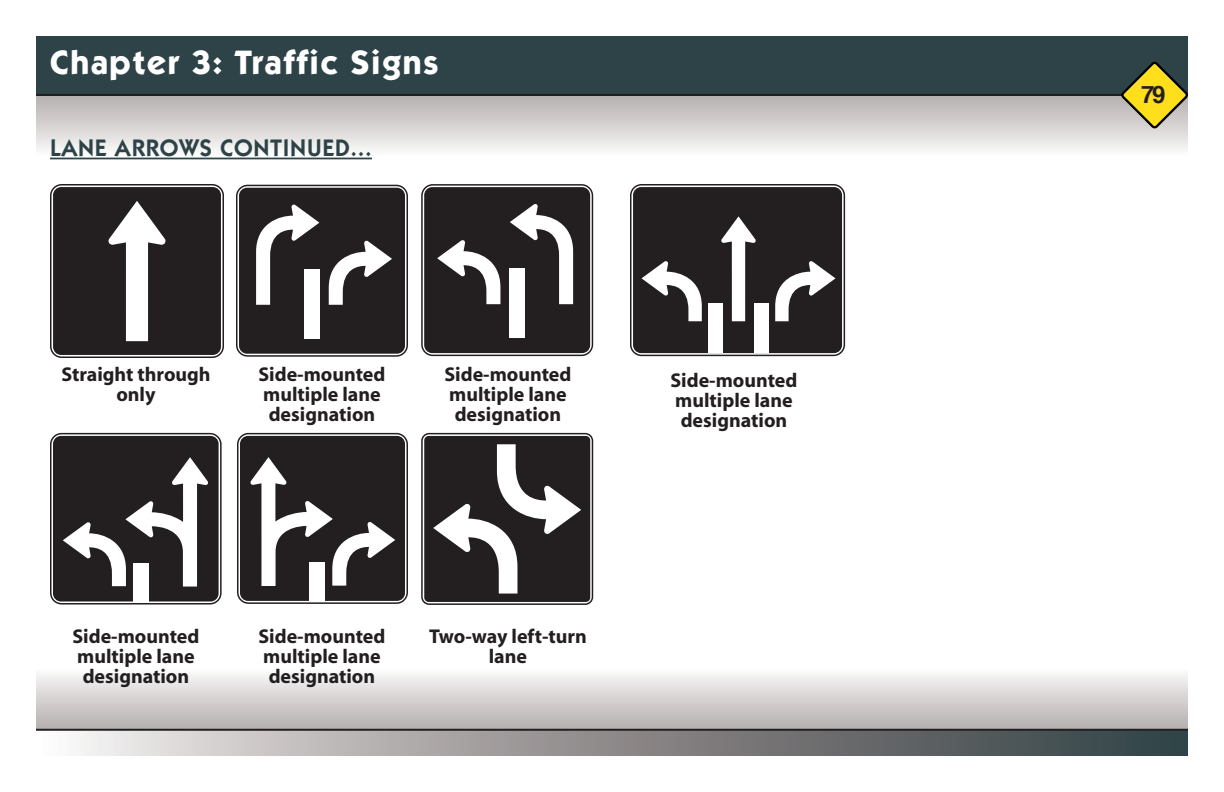
<style>
.page{position:relative;width:1224px;height:792px;background:#fff}
.page>*{position:absolute;margin:0;border:0;box-sizing:border-box;transform-origin:0 0}
.t1{font:700 34px "Itc Kabel";letter-spacing:.05em;color:#fff}
.t2{font:600 24px "Itc Kabel";letter-spacing:.03em;color:#2e4347}
.t3{font:700 24px "Helvetica";color:#231f20}
.t4{font:700 20px/20px "Myriad";color:#231f20}
</style>
<div class="page">
<div style="left:36px;top:666px;width:1152px;height:63px;background:linear-gradient(to bottom,#fefefe,#b4aeae)"></div>
<div style="left:36px;top:36px;width:1152px;height:60px;background:#2e4347"></div>
<svg style="left:75px;top:731px;width:1113px;height:25px"></svg>
<div style="left:36px;top:96px;width:1152px;height:63px;background:linear-gradient(to bottom,#b5afaf,#fff)"></div>
<hr style="left:36px;top:94px;width:1152px;height:2px;background:#231f20">
<hr style="left:36px;top:729px;width:1152px;height:2px;background:#231f20">
<svg style="left:1120px;top:61px;width:68px;height:69px"></svg>
<div style="left:421px;top:433px;width:172px;height:172px;border:2px solid #231f20;border-radius:7px"></div>
<div style="left:424px;top:436px;width:166px;height:166px;background:#231f20;border-radius:4px"></div>
<svg style="left:433px;top:444px;width:148px;height:150px"></svg>
<div style="left:237px;top:433px;width:171px;height:171px;border:2px solid #231f20;border-radius:11px"></div>
<div style="left:240px;top:436px;width:165px;height:165px;background:#231f20;border-radius:8px"></div>
<div style="left:310px;top:562px;width:15px;height:39px;background:#fff"></div>
<svg style="left:250px;top:457px;width:145px;height:129px"></svg>
<div style="left:50px;top:433px;width:172px;height:172px;border:2px solid #231f20;border-radius:11px"></div>
<div style="left:53px;top:436px;width:166px;height:166px;background:#231f20;border-radius:8px"></div>
<div style="left:133px;top:563px;width:15px;height:39px;background:#fff"></div>
<svg style="left:63px;top:457px;width:145px;height:130px"></svg>
<div style="left:421px;top:184px;width:172px;height:172px;border:2px solid #231f20;border-radius:11px"></div>
<div style="left:424px;top:187px;width:166px;height:166px;background:#231f20;border-radius:8px"></div>
<svg style="left:510px;top:204px;width:63px;height:100px"></svg>
<svg style="left:437px;top:240px;width:63px;height:64px"></svg>
<div style="left:509px;top:268px;width:15px;height:70px;background:#fff"></div>
<div style="left:236px;top:185px;width:172px;height:172px;border:2px solid #231f20;border-radius:11px"></div>
<div style="left:239px;top:188px;width:166px;height:166px;background:#231f20;border-radius:8px"></div>
<svg style="left:256px;top:204px;width:63px;height:101px"></svg>
<svg style="left:329px;top:240px;width:63px;height:65px"></svg>
<div style="left:305px;top:269px;width:15px;height:70px;background:#fff"></div>
<div style="left:50px;top:184px;width:174px;height:174px;border:2px solid #231f20;border-radius:11px"></div>
<div style="left:53px;top:187px;width:168px;height:168px;background:#231f20;border-radius:8px"></div>
<svg style="left:108px;top:201px;width:58px;height:140px"></svg>
<hr style="left:50px;top:158px;width:322px;height:1px;background:#2e4347">
<div style="left:630px;top:184px;width:215px;height:172px;border:2px solid #231f20;border-radius:11px"></div>
<div style="left:633px;top:187px;width:209px;height:166px;background:#231f20;border-radius:8px"></div>
<div style="left:754px;top:304px;width:14px;height:49px;background:#fff"></div>
<div style="left:709px;top:304px;width:14px;height:49px;background:#fff"></div>
<svg style="left:642px;top:261px;width:60px;height:60px"></svg>
<svg style="left:775px;top:261px;width:60px;height:60px"></svg>
<svg style="left:721px;top:216px;width:35px;height:105px"></svg>
<h1 class="t1" style="left:50px;top:42px;width:390px">Chapter 3: Traffic Signs</h1>
<p class="t2" style="left:50px;top:134px;width:323px">LANE ARROWS CONTINUED...</p>
<p class="t4" style="left:61px;top:365px;width:151px;text-align:center">Straight through only</p>
<p class="t4" style="left:259px;top:365px;width:128px">Side-mounted multiple lane designation</p>
<p class="t4" style="left:445px;top:365px;width:128px">Side-mounted multiple lane designation</p>
<p class="t4" style="left:73px;top:627px;width:128px">Side-mounted multiple lane designation</p>
<p class="t4" style="left:259px;top:627px;width:128px">Side-mounted multiple lane designation</p>
<p class="t4" style="left:429px;top:627px;width:159px;text-align:center">Two-way left-turn lane</p>
<p class="t4" style="left:671px;top:371px;width:128px">Side-mounted multiple lane designation</p>
<p class="t3" style="left:1141px;top:75px;width:26px">79</p>
</div>
